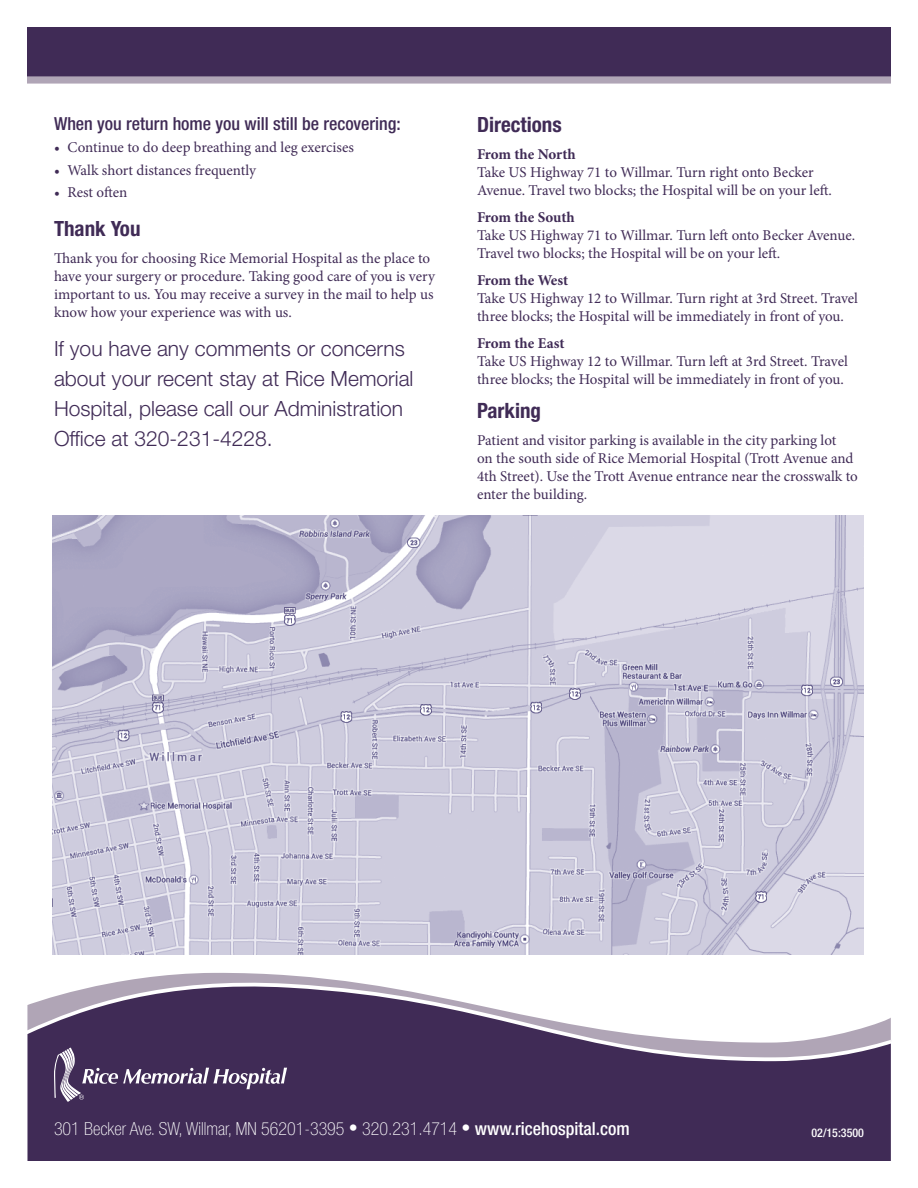
<style>
.page{position:relative;width:918px;height:1188px;background:#fff}
.page>*{position:absolute;margin:0;border:0;box-sizing:border-box;transform-origin:0 0}
.body{font:300 21px/30px "Helvetica Neue LT Std";color:#402b56}
.subhead{font:700 condensed 21px "Helvetica Neue LT Std";color:#402b56}
.body-2{font:700 condensed 21px "Helvetica Neue";color:#402b56}
.t1{font:100 condensed 18px "Helvetica Neue LT Std";color:#fff}
.sub_subhead{font:500 condensed 18px "Helvetica Neue LT Std";color:#402b56}
.body-3{font:15px/18px "Minion Pro";letter-spacing:-.005em;color:#402b56}
.t2{font:500 condensed 12px "Helvetica Neue LT Std";color:#fff}
.s1{font-weight:700}
.s2{font-weight:500}
</style>
<div class="page">
<div style="left:27px;top:27px;width:864px;height:53px;background:#402b56"></div>
<div style="left:27px;top:76px;width:864px;height:8px;background:#b0a5b6"></div>
<svg style="left:52px;top:954px;width:812px;height:1px"></svg>
<div style="left:27px;top:1058px;width:864px;height:103px;background:#402b56"></div>
<svg style="left:27px;top:972px;width:864px;height:86px"></svg>
<svg style="left:54px;top:1048px;width:233px;height:54px;background:#58466b"></svg>
<img style="left:53px;top:516px;width:811px;height:438px">
<p class="sub_subhead" style="left:54px;top:113px;width:348px">When you return home you will still be recovering:</p>
<p class="body-3" style="left:54px;top:139px;width:302px">• Continue to do deep breathing and leg exercises</p>
<p class="body-3" style="left:54px;top:161px;width:204px">• Walk short distances frequently</p>
<p class="body-3" style="left:54px;top:184px;width:75px">• Rest often</p>
<p class="subhead" style="left:54px;top:216px;width:88px">Thank You</p>
<p class="body-3" style="left:54px;top:249px;width:382px">Thank you for choosing Rice Memorial Hospital as the place to have your surgery or procedure. Taking good care of you is very important to us. You may receive a survey in the mail to help us know how your experience was with us.</p>
<p class="body" style="left:54px;top:333px;width:361px">If you have any comments or concerns about your recent stay at Rice Memorial Hospital, please call our Administration Office at 320-231-4228.</p>
<p class="subhead" style="left:477px;top:112px;width:86px">Directions</p>
<p class="body-3" style="left:477px;top:145px;width:356px"><span class="s1">From the North<br></span>Take US Highway 71 to Willmar. Turn right onto Becker<br>Avenue. Travel two blocks; the Hospital will be on your left.</p>
<p class="body-3" style="left:477px;top:208px;width:380px"><span class="s1">From the South<br></span>Take US Highway 71 to Willmar. Turn left onto Becker Avenue.<br>Travel two blocks; the Hospital will be on your left.</p>
<p class="body-3" style="left:477px;top:271px;width:383px"><span class="s1">From the West<br></span>Take US Highway 12 to Willmar. Turn right at 3rd Street. Travel three blocks; the Hospital will be immediately in front of you.</p>
<p class="body-3" style="left:477px;top:334px;width:372px"><span class="s1">From the East<br></span>Take US Highway 12 to Willmar. Turn left at 3rd Street. Travel three blocks; the Hospital will be immediately in front of you.</p>
<p class="body-2" style="left:477px;top:393px;width:66px">Parking</p>
<p class="body-3" style="left:477px;top:431px;width:382px">Patient and visitor parking is available in the city parking lot<br>on the south side of Rice Memorial Hospital (Trott Avenue and 4th Street). Use the Trott Avenue entrance near the crosswalk to enter the building.</p>
<p class="t1" style="left:54px;top:1118px;width:577px">301 Becker Ave. SW, Willmar, MN 56201-3395 • 320.231.4714 <span class="s2">• www.ricehospital.com</span></p>
<p class="t2" style="left:811px;top:1125px;width:54px">02/15:3500</p>
</div>
